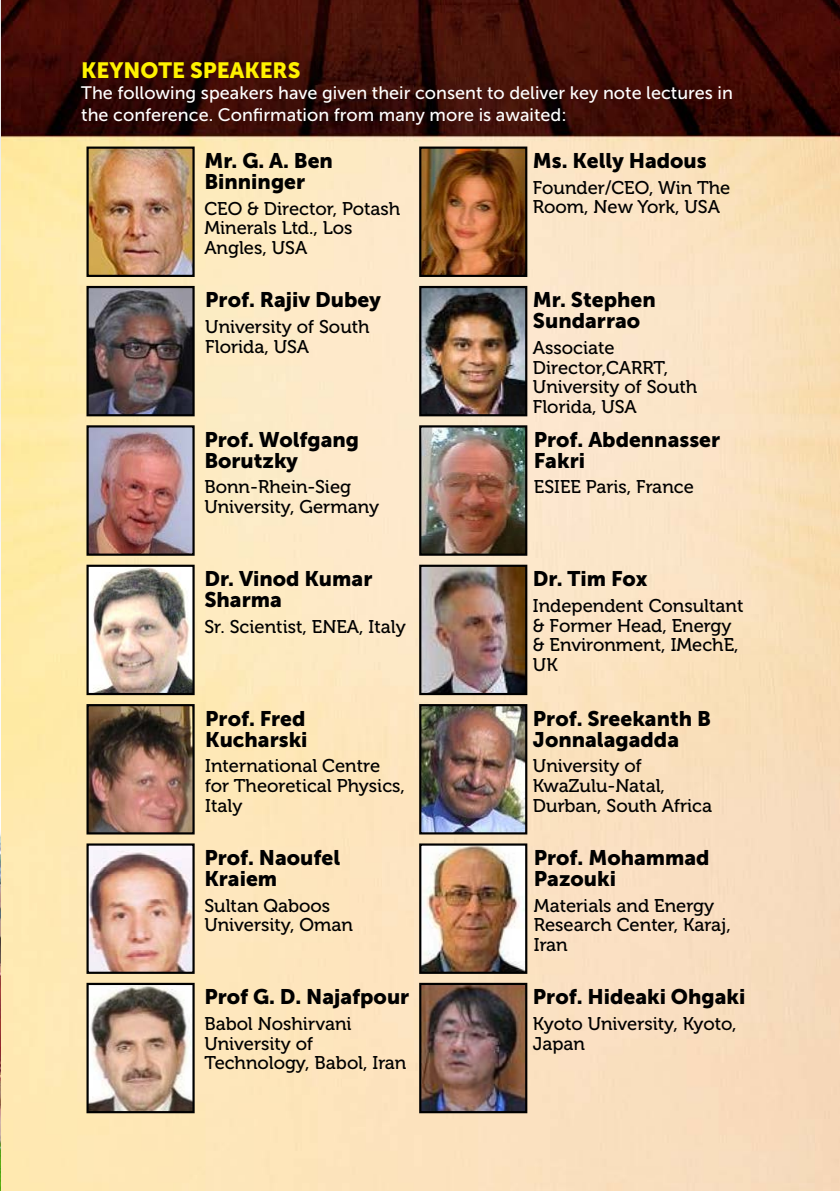
<style>
.page{position:relative;width:840px;height:1191px;background:#fff}
.page>*{position:absolute;margin:0;border:0;box-sizing:border-box;transform-origin:0 0}
.t1{font:22px "Museo Sans 900";color:#fff200}
.t2{font:21px/21px "Museo Sans 900";color:#000}
.t3{font:18.4px/19.6px "Museo 500";color:#000}
.t4{font:18px/21.6px "Museo Sans 500";color:#fff}
</style>
<div class="page">
<img style="left:1px;top:0;width:838px;height:1191px">
<img style="left:0;top:0;width:1px;height:1191px">
<img style="left:89px;top:149px;width:102px;height:125px">
<div style="left:86px;top:146px;width:108px;height:131px;border:2px solid #000"></div>
<img style="left:422px;top:149px;width:102px;height:125px">
<div style="left:419px;top:146px;width:108px;height:131px;border:2px solid #000"></div>
<img style="left:89px;top:289px;width:102px;height:124px">
<div style="left:86px;top:286px;width:108px;height:130px;border:2px solid #000"></div>
<img style="left:422px;top:289px;width:102px;height:124px">
<div style="left:419px;top:286px;width:108px;height:130px;border:2px solid #000"></div>
<img style="left:89px;top:428px;width:102px;height:125px">
<div style="left:86px;top:425px;width:108px;height:131px;border:2px solid #000"></div>
<img style="left:422px;top:428px;width:102px;height:125px">
<div style="left:419px;top:425px;width:108px;height:131px;border:2px solid #000"></div>
<img style="left:89px;top:567px;width:102px;height:125px">
<div style="left:86px;top:564px;width:108px;height:131px;border:2px solid #000"></div>
<img style="left:422px;top:567px;width:102px;height:125px">
<div style="left:419px;top:564px;width:108px;height:131px;border:2px solid #000"></div>
<img style="left:89px;top:707px;width:102px;height:124px">
<div style="left:86px;top:704px;width:108px;height:130px;border:2px solid #000"></div>
<img style="left:422px;top:707px;width:102px;height:124px">
<div style="left:419px;top:704px;width:108px;height:130px;border:2px solid #000"></div>
<img style="left:89px;top:846px;width:102px;height:125px">
<div style="left:86px;top:843px;width:108px;height:131px;border:2px solid #000"></div>
<img style="left:422px;top:846px;width:102px;height:125px">
<div style="left:419px;top:843px;width:108px;height:131px;border:2px solid #000"></div>
<img style="left:89px;top:985px;width:102px;height:125px">
<div style="left:86px;top:982px;width:108px;height:131px;border:2px solid #000"></div>
<img style="left:422px;top:985px;width:102px;height:125px">
<div style="left:419px;top:982px;width:108px;height:131px;border:2px solid #000"></div>
<p class="t1" style="left:81px;top:58px;width:220px">KEYNOTE SPEAKERS</p>
<p class="t4" style="left:81px;top:82px;width:652px">The following speakers have given their consent to deliver key note lectures in the conference. Confirmation from many more is awaited:</p>
<p class="t2" style="left:204px;top:150px;width:130px">Mr. G. A. Ben<br>Binninger</p>
<p class="t3" style="left:204px;top:199px;width:197px">CEO &amp; Director, Potash<br>Minerals Ltd., Los<br>Angles, USA</p>
<p class="t2" style="left:532px;top:150px;width:175px">Ms. Kelly Hadous</p>
<p class="t3" style="left:532px;top:178px;width:199px">Founder/CEO, Win The<br>Room, New York, USA</p>
<p class="t2" style="left:205px;top:289px;width:177px">Prof. Rajiv Dubey</p>
<p class="t3" style="left:205px;top:317px;width:166px">University of South<br>Florida, USA</p>
<p class="t2" style="left:204px;top:429px;width:156px">Prof. Wolfgang<br>Borutzky</p>
<p class="t3" style="left:204px;top:477px;width:176px">Bonn-Rhein-Sieg<br>University, Germany</p>
<p class="t2" style="left:204px;top:568px;width:169px">Dr. Vinod Kumar<br>Sharma</p>
<p class="t3" style="left:204px;top:617px;width:203px">Sr. Scientist, ENEA, Italy</p>
<p class="t2" style="left:205px;top:707px;width:104px">Prof. Fred<br>Kucharski</p>
<p class="t3" style="left:205px;top:756px;width:201px">International Centre for Theoretical Physics,<br>Italy</p>
<p class="t2" style="left:204px;top:847px;width:137px">Prof. Naoufel<br>Kraiem</p>
<p class="t3" style="left:204px;top:895px;width:150px">Sultan Qaboos<br>University, Oman</p>
<p class="t2" style="left:204px;top:986px;width:206px">Prof G. D. Najafpour</p>
<p class="t3" style="left:204px;top:1014px;width:203px">Babol Noshirvani<br>University of<br>Technology, Babol, Iran</p>
<p class="t2" style="left:532px;top:289px;width:124px">Mr. Stephen<br>Sundarrao</p>
<p class="t3" style="left:532px;top:338px;width:166px">Associate<br>Director,CARRT,<br>University of South<br>Florida, USA</p>
<p class="t2" style="left:533px;top:429px;width:188px">Prof. Abdennasser<br>Fakri</p>
<p class="t3" style="left:533px;top:477px;width:161px">ESIEE Paris, France</p>
<p class="t2" style="left:532px;top:568px;width:116px">Dr. Tim Fox</p>
<p class="t3" style="left:532px;top:596px;width:212px">Independent Consultant &amp; Former Head, Energy &amp; Environment, IMechE,<br>UK</p>
<p class="t2" style="left:532px;top:707px;width:179px">Prof. Sreekanth B<br>Jonnalagadda</p>
<p class="t3" style="left:532px;top:756px;width:181px">University of<br>KwaZulu-Natal,<br>Durban, South Africa</p>
<p class="t2" style="left:533px;top:847px;width:177px">Prof. Mohammad<br>Pazouki</p>
<p class="t3" style="left:533px;top:895px;width:198px">Materials and Energy<br>Research Center, Karaj,<br>Iran</p>
<p class="t2" style="left:532px;top:986px;width:214px">Prof. Hideaki Ohgaki</p>
<p class="t3" style="left:532px;top:1014px;width:205px">Kyoto University, Kyoto,<br>Japan</p>
</div>
